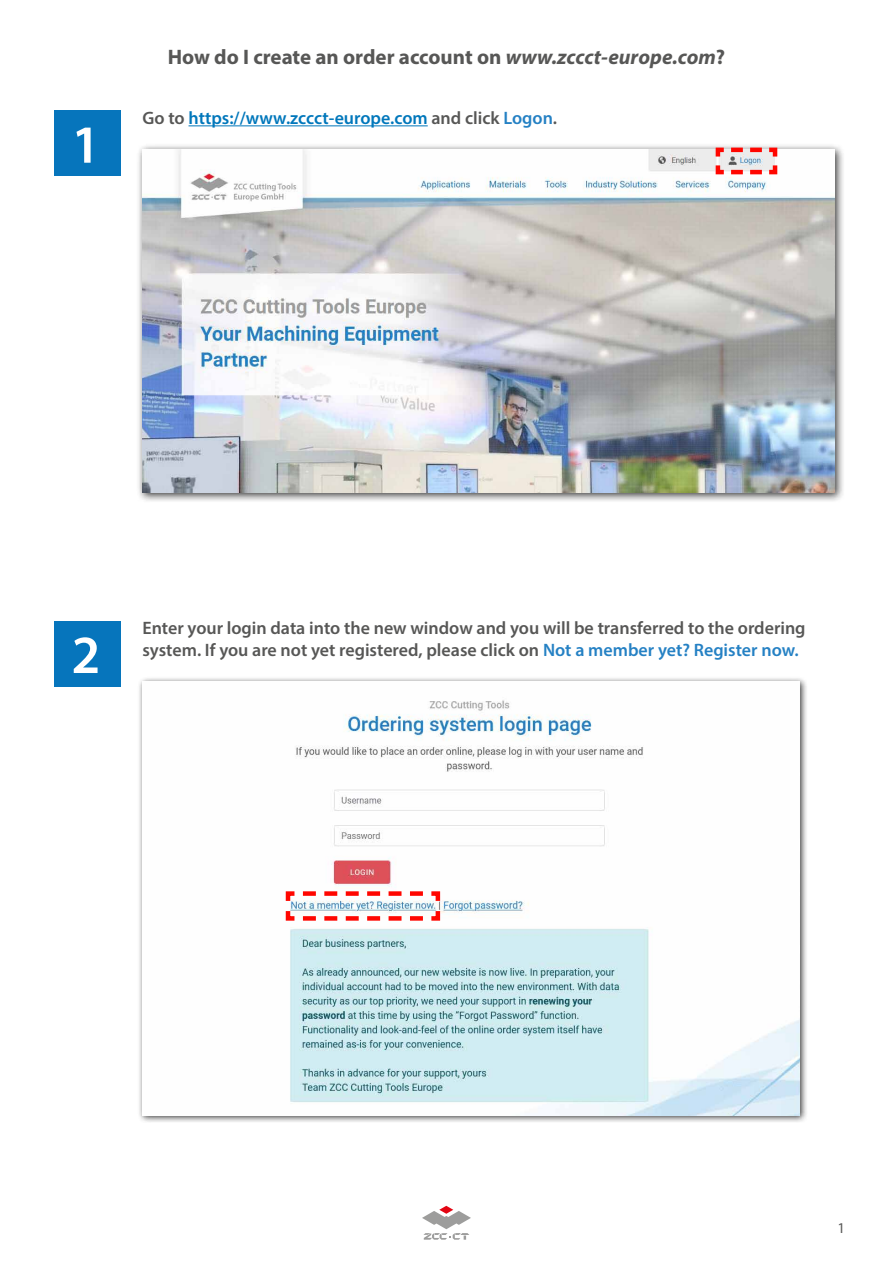
<style>
.page{position:relative;width:893px;height:1263px;background:#fff}
.page>*{position:absolute;margin:0;border:0;box-sizing:border-box;transform-origin:0 0}
.t1{font:600 54px "Myriad Pro";color:#fff}
.t2{font:700 21px "Myriad Pro";color:#575756}
.t3{font:600 18px/21.6px "Myriad Pro";color:#575756}
.t4{font:600 18px "Myriad Pro";color:#07b}
.t5{font:15px "Myriad Pro";color:#575756}
.s1{font-style:italic}
.s2{color:#575756}
.s3{color:#2581c4}
</style>
<div class="page">
<svg style="left:422px;top:1206px;width:49px;height:34px"></svg>
<div style="left:136px;top:143px;width:709px;height:360px;background:#000;opacity:.75"></div>
<img style="left:142px;top:150px;width:693px;height:343px">
<hr style="left:189px;top:125px;width:239px;height:1px;background:#07b">
<div style="left:54px;top:111px;width:67px;height:65px;background:#0675bc"></div>
<div style="left:54px;top:621px;width:67px;height:65px;background:#0675bc"></div>
<div style="left:138px;top:677px;width:670px;height:447px;background:#000;opacity:.75"></div>
<img style="left:142px;top:681px;width:657px;height:434px">
<svg style="left:283px;top:889px;width:159px;height:34px"></svg>
<svg style="left:713px;top:145px;width:66px;height:32px"></svg>
<h1 class="t1" style="left:71px;top:110px;width:30px">1</h1>
<p class="t2" style="left:168px;top:43px;width:559px">How do I create an order account on <span class="s1">www.zccct-europe.com</span>?</p>
<p class="t4" style="left:142px;top:107px;width:416px"><span class="s2">Go to</span> https://www.zccct-europe.com <span class="s2">and click</span> <span class="s3">Logon</span><span class="s2">.</span></p>
<h1 class="t1" style="left:71px;top:620px;width:30px">2</h1>
<p class="t3" style="left:142px;top:617px;width:665px">Enter your login data into the new window and you will be transferred to the ordering system. If you are not yet registered, please click on <span class="s3">Not a member yet? Register now.</span></p>
<p class="t5" style="left:837px;top:1218px;width:9px">1</p>
</div>
